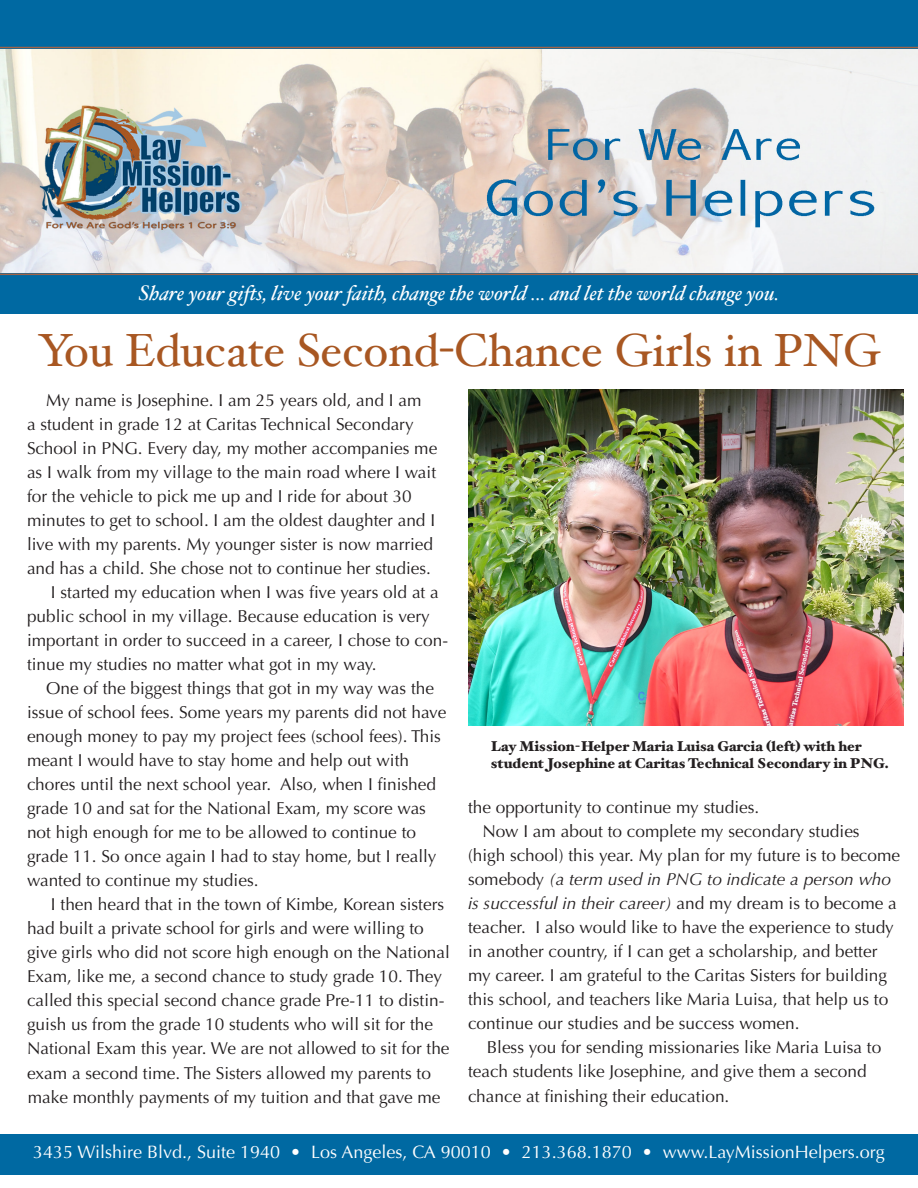
<style>
.page{position:relative;width:918px;height:1188px;background:#fff}
.page>*{position:absolute;margin:0;border:0;box-sizing:border-box;transform-origin:0 0}
.t1{font:46.5px "Hoefler Text";color:#a85722}
.t2{font:italic 21px "Hoefler Text";color:#fff}
.t3{font:18px "Optima";color:#fff}
.t4{font:17.25px/24px "Optima";color:#231f20}
.t5{font:900 14.25px/17.1px "Hoefler Text";color:#231f20}
.s1{font-style:italic}
</style>
<div class="page">
<div style="left:0;top:0;width:918px;height:314px;background:#0069a2"></div>
<img style="left:469px;top:390px;width:435px;height:336px">
<svg style="left:0;top:47px;width:918px;height:228px;background:#d5d3d0"></svg>
<div style="left:0;top:1134px;width:918px;height:40px;background:#0069a2"></div>
<p class="t2" style="left:139px;top:281px;width:642px">Share your gifts, live your faith, change the world ... and let the world change you.</p>
<p class="t1" style="left:37px;top:323px;width:846px">You Educate Second-Chance Girls in PNG</p>
<p class="t4" style="left:27px;top:388px;width:412px;text-indent:19px">My name is Josephine. I am 25 years old, and I am<br>a student in grade 12 at Caritas Technical Secondary School in PNG. Every day, my mother accompanies me as I walk from my village to the main road where I wait for the vehicle to pick me up and I ride for about 30 minutes to get to school. I am the oldest daughter and I live with my parents. My younger sister is now married and has a child. She chose not to continue her studies.</p>
<p class="t4" style="left:27px;top:580px;width:423px;text-indent:24px">I started my education when I was five years old at a public school in my village. Because education is very important in order to succeed in a career, I chose to con&shy;tinue my studies no matter what got in my way.</p>
<p class="t4" style="left:27px;top:676px;width:421px;text-indent:19px">One of the biggest things that got in my way was the issue of school fees. Some years my parents did not have enough money to pay my project fees (school fees). This meant I would have to stay home and help out with chores until the next school year. Also, when I finished grade 10 and sat for the National Exam, my score was not high enough for me to be allowed to continue to grade 11. So once again I had to stay home, but I really wanted to continue my studies.</p>
<p class="t4" style="left:27px;top:892px;width:424px;text-indent:24px">I then heard that in the town of Kimbe, Korean sisters had built a private school for girls and were willing to give girls who did not score high enough on the National Exam, like me, a second chance to study grade 10. They called this special second chance grade Pre-11 to distin&shy;guish us from the grade 10 students who will sit for the National Exam this year. We are not allowed to sit for the</p>
<p class="t4" style="left:27px;top:1062px;width:405px">exam a second time. The Sisters allowed my parents to</p>
<p class="t4" style="left:28px;top:1086px;width:414px">make monthly payments of my tuition and that gave me</p>
<p class="t5" style="left:491px;top:737px;width:400px">Lay Mission-Helper Maria Luisa Garcia (left) with her student Josephine at Caritas Technical Secondary in PNG.</p>
<p class="t4" style="left:468px;top:795px;width:293px">the opportunity to continue my studies.</p>
<p class="t4" style="left:468px;top:819px;width:434px;text-indent:14px">Now I am about to complete my secondary studies (high school) this year. My plan for my future is to become somebody <span class="s1">(a term used in PNG to indicate a person who is successful in their career)</span> and my dream is to become a teacher. I also would like to have the experience to study in another country, if I can get a scholarship, and better my career. I am grateful to the Caritas Sisters for building this school, and teachers like Maria Luisa, that help us to continue our studies and be success women.</p>
<p class="t4" style="left:468px;top:1035px;width:415px;line-height:24.6px;text-indent:19px">Bless you for sending missionaries like Maria Luisa to teach students like Josephine, and give them a second chance at finishing their education.</p>
<p class="t3" style="left:33px;top:1142px;width:853px">3435 Wilshire Blvd., Suite 1940 • Los Angeles, CA 90010 • 213.368.1870 • www.LayMissionHelpers.org</p>
</div>
